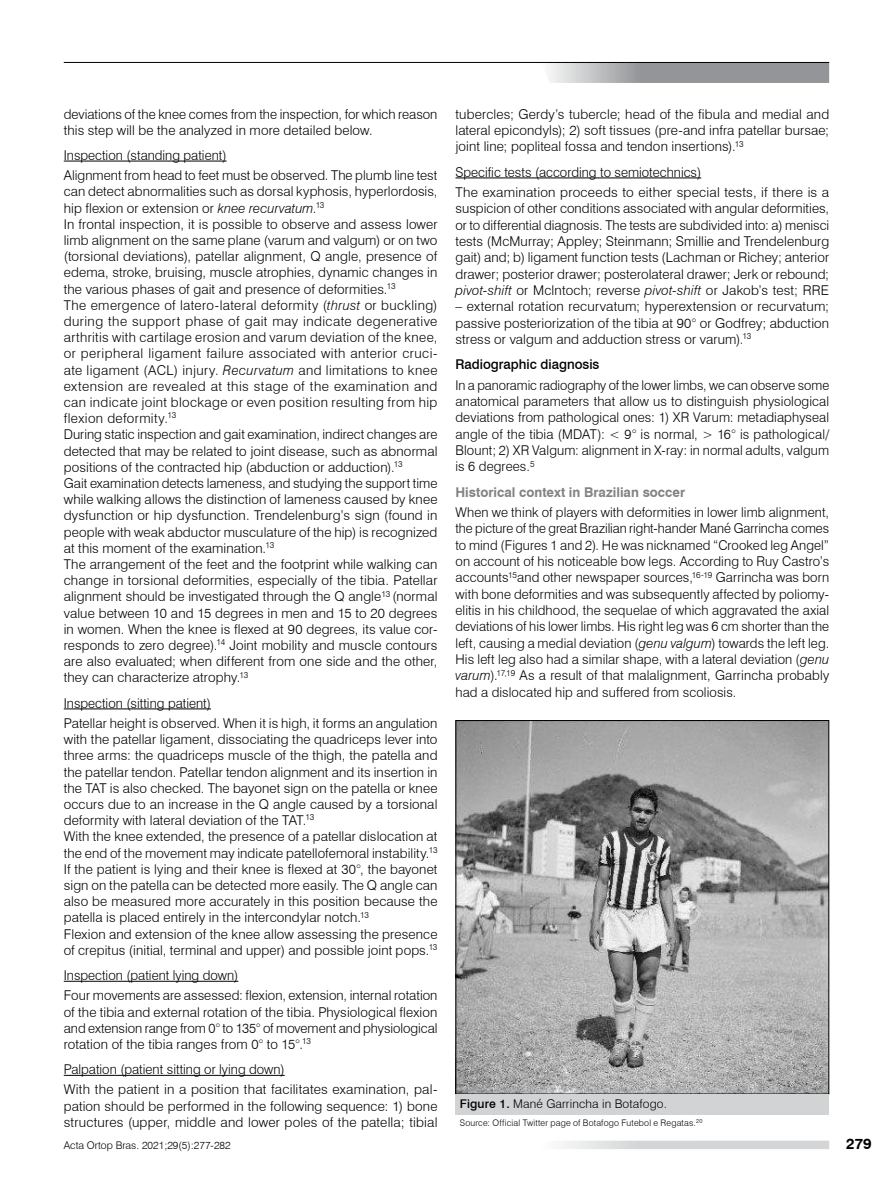
<style>
.page{position:relative;width:893px;height:1191px;background:#fff}
.page>*{position:absolute;margin:0;border:0;box-sizing:border-box;transform-origin:0 0}
.t1{font:700 15px "Swiss 721 BT";color:#000}
.t2{font:300 13.5px/16.2px "Swiss 721 BT";letter-spacing:.01em;color:#000}
.t3{font:300 13.5px/16.4px "Swiss 721 BT";letter-spacing:.01em;color:#000;text-align:justify;scale:.96 1}
.t4{font:700 13.5px "Swiss 721 BT";color:#808285}
.t5{font:500 13.5px "Swiss 721 BT";color:#000}
.t6{font:300 12px "Swiss 721 BT";letter-spacing:.01em;color:#000}
.t7{font:300 10.5px "Swiss 721 BT";color:#000}
.t8{font:300 9px "Swiss 721 BT";letter-spacing:.025em;color:#000}
.s1{font-style:italic}
.s2{font-weight:500}
</style>
<div class="page">
<svg style="left:549px;top:63px;width:280px;height:20px;background:#a3a4a7"></svg>
<svg style="left:562px;top:1140px;width:267px;height:9px"></svg>
<hr style="left:64px;top:62px;width:765px;height:1px;background:#000">
<hr style="left:64px;top:161px;width:163px;height:1px;background:#000">
<hr style="left:64px;top:708px;width:147px;height:1px;background:#000">
<hr style="left:64px;top:981px;width:174px;height:1px;background:#000">
<hr style="left:64px;top:1075px;width:221px;height:1px;background:#000">
<hr style="left:455px;top:178px;width:246px;height:1px;background:#000">
<img style="left:457px;top:722px;width:370px;height:370px">
<div style="left:455px;top:720px;width:374px;height:374px;border:1px solid #000"></div>
<div style="left:455px;top:1094px;width:374px;height:21px;background:#d1d3d4"></div>
<p class="t2" style="left:64px;top:106px;width:375px">deviations of the knee comes from the inspection, for which reason this step will be the analyzed in more detailed below.</p>
<p class="t2" style="left:64px;top:144px;width:375px;line-height:20.4px">Inspection (standing patient)<br>Alignment from head to feet must be observed. The plumb line test</p>
<p class="t2" style="left:64px;top:183px;width:375px">can detect abnormalities such as dorsal kyphosis, hyperlordosis, hip flexion or extension or <span class="s1">knee recurvatum</span>.<sup>13<br></sup>In frontal inspection, it is possible to observe and assess lower limb alignment on the same plane (varum and valgum) or on two (torsional deviations), patellar alignment, Q angle, presence of edema, stroke, bruising, muscle atrophies, dynamic changes in the various phases of gait and presence of deformities.<sup>13<br></sup>The emergence of latero-lateral deformity (<span class="s1">thrust</span> or buckling) during the support phase of gait may indicate degenerative arthritis with cartilage erosion and varum deviation of the knee, or peripheral ligament failure associated with anterior cruci&shy;ate ligament (ACL) injury. <span class="s1">Recurvatum</span> and limitations to knee extension are revealed at this stage of the examination and can indicate joint blockage or even position resulting from hip flexion deformity.<sup>13<br></sup>During static inspection and gait examination, indirect changes are detected that may be related to joint disease, such as abnormal positions of the contracted hip (abduction or adduction).<sup>13<br></sup>Gait examination detects lameness, and studying the support time while walking allows the distinction of lameness caused by knee dysfunction or hip dysfunction. Trendelenburg’s sign (found in people with weak abductor musculature of the hip) is recognized at this moment of the examination.<sup>13<br></sup>The arrangement of the feet and the footprint while walking can change in torsional deformities, especially of the tibia. Patellar alignment should be investigated through the Q angle<sup>13</sup> (normal value between 10 and 15 degrees in men and 15 to 20 degrees in women. When the knee is flexed at 90 degrees, its value cor&shy;responds to zero degree).<sup>14</sup> Joint mobility and muscle contours are also evaluated; when different from one side and the other, they can characterize atrophy.<sup>13</sup></p>
<p class="t2" style="left:64px;top:692px;width:375px;line-height:20.4px">Inspection (sitting patient)<br>Patellar height is observed. When it is high, it forms an angulation</p>
<p class="t2" style="left:64px;top:731px;width:375px">with the patellar ligament, dissociating the quadriceps lever into three arms: the quadriceps muscle of the thigh, the patella and the patellar tendon. Patellar tendon alignment and its insertion in the TAT is also checked. The bayonet sign on the patella or knee occurs due to an increase in the Q angle caused by a torsional deformity with lateral deviation of the TAT.<sup>13<br></sup>With the knee extended, the presence of a patellar dislocation at the end of the movement may indicate patellofemoral instability.<sup>13<br></sup>If the patient is lying and their knee is flexed at 30°, the bayonet sign on the patella can be detected more easily. The Q angle can also be measured more accurately in this position because the patella is placed entirely in the intercondylar notch.<sup>13<br></sup>Flexion and extension of the knee allow assessing the presence of crepitus (initial, terminal and upper) and possible joint pops.<sup>13</sup></p>
<p class="t2" style="left:64px;top:964px;width:375px;line-height:20.4px">Inspection (patient lying down)<br>Four movements are assessed: flexion, extension, internal rotation</p>
<p class="t2" style="left:64px;top:1003px;width:375px;text-align:justify">of the tibia and external rotation of the tibia. Physiological flexion and extension range from 0° to 135° of movement and physiological rotation of the tibia ranges from 0° to 15°.<sup>13</sup></p>
<p class="t2" style="left:64px;top:1058px;width:375px;line-height:20.4px">Palpation (patient sitting or lying down)<br>With the patient in a position that facilitates examination, pal-</p>
<p class="t2" style="left:64px;top:1097px;width:375px">pation should be performed in the following sequence: 1) bone structures (upper, middle and lower poles of the patella; tibial</p>
<p class="t2" style="left:455px;top:106px;width:375px;text-align:justify">tubercles; Gerdy’s tubercle; head of the fibula and medial and lateral epicondyls); 2) soft tissues (pre-and infra patellar bursae; joint line; popliteal fossa and tendon insertions).<sup>13</sup></p>
<p class="t2" style="left:455px;top:161px;width:375px;line-height:20.5px">Specific tests (according to semiotechnics)<br>The examination proceeds to either special tests, if there is a</p>
<p class="t2" style="left:455px;top:200px;width:375px;text-align:justify">suspicion of other conditions associated with angular deformities, or to differential diagnosis. The tests are subdivided into: a) menisci tests (McMurray; Appley; Steinmann; Smillie and Trendelenburg gait) and; b) ligament function tests (Lachman or Richey; anterior drawer; posterior drawer; posterolateral drawer; Jerk or rebound; <span class="s1">pivot-shift</span> or Mclntoch; reverse <span class="s1">pivot-shift</span> or Jakob’s test; RRE</p>
<p class="t2" style="left:455px;top:298px;width:375px;text-align:justify">– external rotation recurvatum; hyperextension or recurvatum; passive posteriorization of the tibia at 90° or Godfrey; abduction stress or valgum and adduction stress or varum).<sup>13</sup></p>
<p class="t5" style="left:455px;top:356px;width:145px">Radiographic diagnosis</p>
<p class="t3" style="left:455px;top:377px;width:391px">In a panoramic radiography of the lower limbs, we can observe some anatomical parameters that allow us to distinguish physiological deviations from pathological ones: 1) XR Varum: metadiaphyseal angle of the tibia (MDAT): &lt; 9° is normal, &gt; 16° is pathological/ Blount; 2) XR Valgum: alignment in X-ray: in normal adults, valgum is 6 degrees.<sup>5</sup></p>
<p class="t4" style="left:455px;top:483px;width:231px">Historical context in Brazilian soccer</p>
<p class="t2" style="left:455px;top:504px;width:375px;text-align:justify">When we think of players with deformities in lower limb alignment, the picture of the great Brazilian right-hander Mané Garrincha comes to mind (Figures 1 and 2). He was nicknamed “Crooked leg Angel” on account of his noticeable bow legs. According to Ruy Castro’s accounts<sup>15</sup>and other newspaper sources,<sup>16-19</sup> Garrincha was born with bone deformities and was subsequently affected by poliomy&shy;elitis in his childhood, the sequelae of which aggravated the axial deviations of his lower limbs. His right leg was 6 cm shorter than the left, causing a medial deviation (<span class="s1">genu valgum</span>) towards the left leg.<br>His left leg also had a similar shape, with a lateral deviation (<span class="s1">genu varum</span>).<sup>17,19</sup> As a result of that malalignment, Garrincha probably had a dislocated hip and suffered from scoliosis.</p>
<p class="t6" style="left:460px;top:1096px;width:209px"><span class="s2">Figure 1.</span> Mané Garrincha in Botafogo.</p>
<p class="t8" style="left:460px;top:1117px;width:244px">Source: Official Twitter page of Botafogo Futebol e Regatas.<sup>20</sup></p>
<p class="t7" style="left:64px;top:1138px;width:168px">Acta Ortop Bras. 2021;29(5):277-282</p>
<p class="t1" style="left:846px;top:1134px;width:27px">279</p>
</div>
